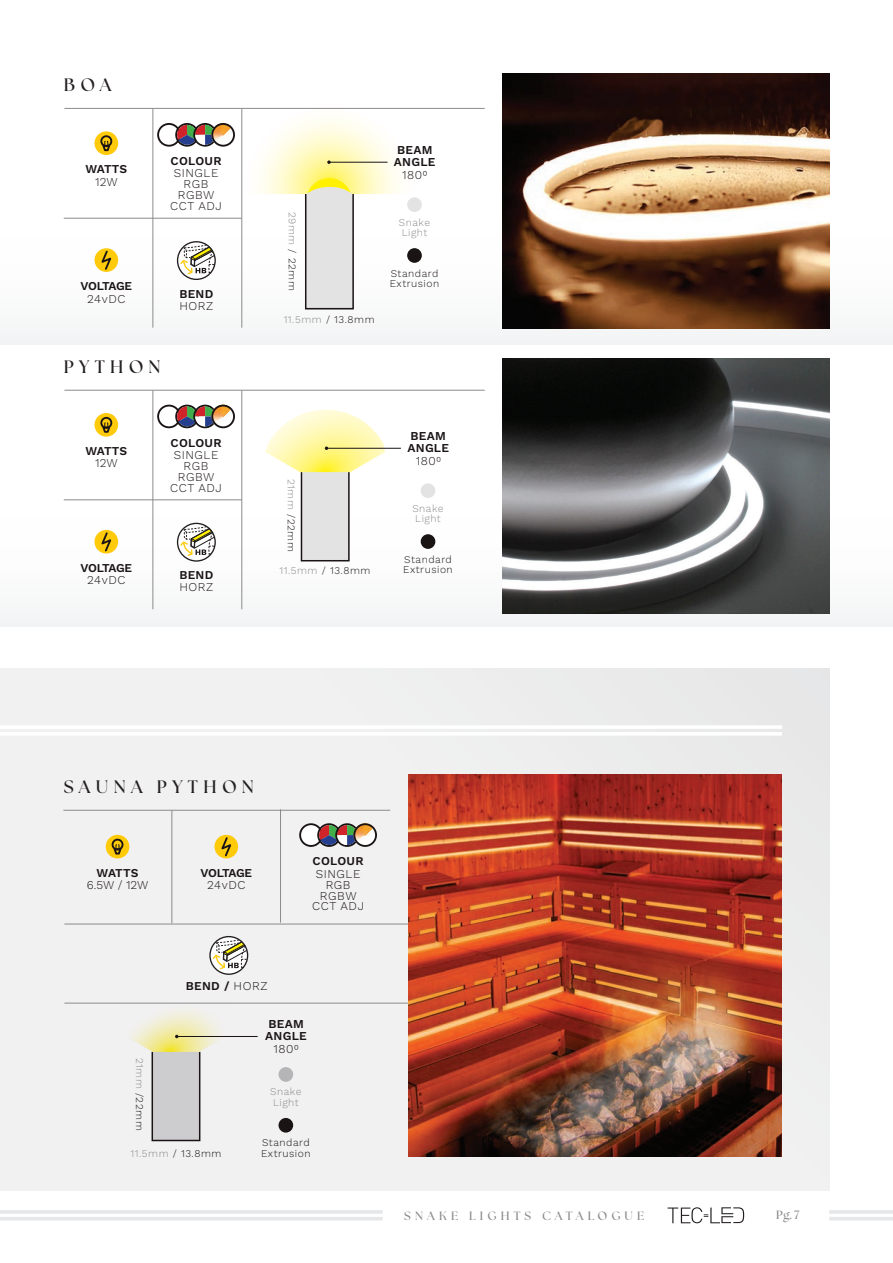
<style>
.page{position:relative;width:893px;height:1263px;background:#fff}
.page>*{position:absolute;margin:0;border:0;box-sizing:border-box;transform-origin:0 0}
.t1{font:700 18px "The Seasons";letter-spacing:.3em;color:#231f20}
.t2{font:600 12.15px/12px "Work Sans";letter-spacing:.02em;color:#1a1415}
.t3{font:300 12.15px "Work Sans";letter-spacing:.05em;color:#1a1415}
.t4{font:300 12px/10.9px "Work Sans";letter-spacing:.05em;color:#1a1415;text-align:center}
.t5{font:600 12px/12px "Work Sans";color:#1a1415}
.t6{font:700 12px "The Seasons";letter-spacing:.35em;color:#8b8b8c}
.t7{font:600 12px "Work Sans";letter-spacing:-.04em;color:#1a1415}
.t8{font:300 10.35px/10.4px "Work Sans";letter-spacing:.05em;color:#1a1415}
.t9{font:300 10.35px/10.4px "Work Sans";letter-spacing:.05em;color:#8b8b8c}
.s1{font-weight:300}
.s2{color:#8b8b8c}
</style>
<div class="page">
<div style="left:0;top:668px;width:829px;height:523px;background:#f1f1f1"></div>
<div style="left:0;top:229px;width:893px;height:116px;background:#fafbfb"></div>
<div style="left:0;top:511px;width:893px;height:116px;background:#fbfbfb"></div>
<hr style="left:172px;top:810px;width:1px;height:113px;background:#8b8b8c">
<hr style="left:280px;top:809px;width:1px;height:113px;background:#8b8b8c">
<hr style="left:64px;top:924px;width:373px;height:1px;background:#8b8b8c">
<hr style="left:64px;top:1003px;width:373px;height:1px;background:#8b8b8c">
<hr style="left:63px;top:810px;width:327px;height:1px;background:#8b8b8c">
<img style="left:408px;top:775px;width:374px;height:382px">
<div style="left:214px;top:835px;width:24px;height:23px;background:#feca0a;border-radius:50%"></div>
<svg style="left:219px;top:836px;width:15px;height:22px"></svg>
<div style="left:106px;top:835px;width:23px;height:23px;background:#feca0a;border-radius:50%"></div>
<div style="left:112px;top:839px;width:11px;height:11px;border:2px solid #1a1415;border-radius:50%"></div>
<svg style="left:112px;top:843px;width:11px;height:12px"></svg>
<hr style="left:64px;top:390px;width:421px;height:1px;background:#8b8b8c">
<img style="left:503px;top:358px;width:326px;height:255px">
<hr style="left:64px;top:108px;width:421px;height:1px;background:#8b8b8c">
<img style="left:503px;top:73px;width:326px;height:255px">
<hr style="left:153px;top:109px;width:1px;height:219px;background:#8b8b8c">
<hr style="left:153px;top:390px;width:1px;height:219px;background:#8b8b8c">
<hr style="left:242px;top:109px;width:1px;height:219px;background:#8b8b8c">
<hr style="left:242px;top:390px;width:1px;height:219px;background:#8b8b8c">
<hr style="left:64px;top:218px;width:178px;height:1px;background:#8b8b8c">
<hr style="left:64px;top:500px;width:178px;height:1px;background:#8b8b8c">
<div style="left:95px;top:248px;width:23px;height:24px;background:#feca0a;border-radius:50%"></div>
<svg style="left:99px;top:249px;width:15px;height:22px"></svg>
<div style="left:95px;top:530px;width:23px;height:23px;background:#feca0a;border-radius:50%"></div>
<svg style="left:99px;top:531px;width:15px;height:22px"></svg>
<div style="left:95px;top:131px;width:23px;height:24px;background:#feca0a;border-radius:50%"></div>
<div style="left:100px;top:135px;width:12px;height:12px;border:2px solid #1a1415;border-radius:50%"></div>
<svg style="left:101px;top:140px;width:11px;height:12px"></svg>
<div style="left:95px;top:413px;width:23px;height:24px;background:#feca0a;border-radius:50%"></div>
<div style="left:100px;top:417px;width:12px;height:12px;border:2px solid #1a1415;border-radius:50%"></div>
<svg style="left:101px;top:422px;width:11px;height:11px"></svg>
<div style="left:157px;top:123px;width:24px;height:24px;border:2px solid #1a1415;border-radius:50%"></div>
<div style="left:175px;top:123px;width:24px;height:24px;border:2px solid #1a1415;border-radius:50%"></div>
<div style="left:193px;top:123px;width:24px;height:24px;border:2px solid #1a1415;border-radius:50%"></div>
<svg style="left:177px;top:125px;width:37px;height:21px"></svg>
<img style="left:211px;top:123px;width:24px;height:24px;border-radius:12px">
<div style="left:211px;top:123px;width:24px;height:24px;border:2px solid #1a1415;border-radius:50%"></div>
<svg style="left:223px;top:128px;width:7px;height:8px"></svg>
<div style="left:157px;top:405px;width:24px;height:23px;border:2px solid #1a1415;border-radius:50%"></div>
<div style="left:175px;top:405px;width:24px;height:23px;border:2px solid #1a1415;border-radius:50%"></div>
<div style="left:193px;top:405px;width:24px;height:23px;border:2px solid #1a1415;border-radius:50%"></div>
<svg style="left:177px;top:406px;width:37px;height:22px"></svg>
<img style="left:211px;top:405px;width:24px;height:23px;border-radius:12px">
<div style="left:211px;top:405px;width:24px;height:23px;border:2px solid #1a1415;border-radius:50%"></div>
<svg style="left:223px;top:409px;width:7px;height:8px"></svg>
<div style="left:300px;top:824px;width:22px;height:22px;background:#fff;border-radius:50%"></div>
<div style="left:299px;top:823px;width:24px;height:24px;border:2px solid #1a1415;border-radius:50%"></div>
<div style="left:317px;top:823px;width:24px;height:24px;border:2px solid #1a1415;border-radius:50%"></div>
<div style="left:335px;top:823px;width:24px;height:24px;border:2px solid #1a1415;border-radius:50%"></div>
<svg style="left:319px;top:825px;width:37px;height:21px"></svg>
<img style="left:353px;top:823px;width:24px;height:24px;border-radius:12px">
<div style="left:353px;top:823px;width:24px;height:24px;border:2px solid #1a1415;border-radius:50%"></div>
<svg style="left:365px;top:828px;width:7px;height:8px"></svg>
<div style="left:177px;top:241px;width:39px;height:39px;border:1px solid #231f20;border-radius:50%"></div>
<svg style="left:179px;top:244px;width:36px;height:31px"></svg>
<div style="left:177px;top:523px;width:39px;height:39px;border:1px solid #231f20;border-radius:50%"></div>
<svg style="left:179px;top:526px;width:36px;height:31px"></svg>
<svg style="left:210px;top:936px;width:38px;height:38px"></svg>
<div style="left:209px;top:936px;width:39px;height:39px;border:1px solid #231f20;border-radius:50%"></div>
<svg style="left:212px;top:939px;width:36px;height:31px"></svg>
<hr style="left:326px;top:448px;width:75px;height:1px;background:#1a1415">
<svg style="left:265px;top:410px;width:120px;height:63px"></svg>
<hr style="left:177px;top:1036px;width:81px;height:1px;background:#1a1415">
<svg style="left:118px;top:1002px;width:116px;height:50px"></svg>
<div style="left:407px;top:197px;width:15px;height:15px;background:#e3e3e4;border-radius:50%"></div>
<div style="left:421px;top:483px;width:14px;height:15px;background:#e3e3e4;border-radius:50%"></div>
<div style="left:278px;top:1067px;width:15px;height:15px;background:#b5b5b8;border-radius:50%"></div>
<div style="left:407px;top:248px;width:15px;height:15px;background:#1a1415;border-radius:50%"></div>
<div style="left:421px;top:534px;width:14px;height:15px;background:#1a1415;border-radius:50%"></div>
<div style="left:278px;top:1118px;width:15px;height:14px;background:#1a1415;border-radius:50%"></div>
<div style="left:301px;top:471px;width:49px;height:90px;background:#e3e3e4;border:2px solid #1a1415"></div>
<div style="left:152px;top:1051px;width:48px;height:90px;background:#cdcdcf;border:2px solid #1a1415"></div>
<div style="left:305px;top:195px;width:49px;height:114px;background:#e3e3e4"></div>
<svg style="left:244px;top:108px;width:171px;height:93px"></svg>
<div style="left:305px;top:193px;width:49px;height:116px;border:2px solid #1a1415"></div>
<hr style="left:0;top:725px;width:782px;height:4px;background:#fff">
<hr style="left:0;top:732px;width:782px;height:4px;background:#fff">
<hr style="left:829px;top:1217px;width:64px;height:3px;background:#e6e7e9">
<hr style="left:829px;top:1210px;width:64px;height:4px;background:#e6e7e9">
<hr style="left:0;top:1217px;width:383px;height:3px;background:#e6e7e9">
<hr style="left:0;top:1210px;width:383px;height:4px;background:#e6e7e9">
<svg style="left:668px;top:1207px;width:76px;height:16px"></svg>
<p class="t1" style="left:64px;top:73px;width:49px">BOA</p>
<p class="t5" style="left:85px;top:164px;width:43px">WATTS</p>
<p class="t4" style="left:95px;top:177px;width:24px">12W</p>
<p class="t5" style="left:171px;top:155px;width:52px">COLOUR</p>
<p class="t4" style="left:174px;top:168px;width:46px">SINGLE<br>RGB<br>RGBW</p>
<p class="t4" style="left:170px;top:201px;width:53px">CCT ADJ</p>
<p class="t7" style="left:81px;top:279px;width:53px">VOLTAGE</p>
<p class="t4" style="left:87px;top:294px;width:40px">24vDC</p>
<p class="t1" style="left:64px;top:354px;width:98px">PYTHON</p>
<p class="t5" style="left:179px;top:288px;width:35px">BEND<br><span class="s1">HORZ</span></p>
<p class="t5" style="left:85px;top:445px;width:43px">WATTS</p>
<p class="t4" style="left:95px;top:458px;width:24px">12W</p>
<p class="t5" style="left:171px;top:437px;width:52px">COLOUR</p>
<p class="t4" style="left:174px;top:450px;width:46px">SINGLE<br>RGB<br>RGBW</p>
<p class="t4" style="left:170px;top:483px;width:53px">CCT ADJ</p>
<p class="t7" style="left:81px;top:561px;width:53px">VOLTAGE</p>
<p class="t4" style="left:87px;top:575px;width:40px">24vDC</p>
<p class="t5" style="left:179px;top:570px;width:35px">BEND<br><span class="s1">HORZ</span></p>
<p class="t8" style="left:297px;top:212px;width:81px;rotate:90deg"><span class="s2">29mm</span> / 22mm</p>
<p class="t8" style="left:284px;top:315px;width:92px"><span class="s2">11.5mm</span> / 13.8mm</p>
<p class="t2" style="left:394px;top:144px;width:43px">BEAM<br>ANGLE</p>
<p class="t3" style="left:402px;top:167px;width:27px">1800</p>
<p class="t9" style="left:399px;top:217px;width:33px">Snake<br>Light</p>
<p class="t8" style="left:390px;top:268px;width:51px">Standard<br>Extrusion</p>
<p class="t8" style="left:296px;top:479px;width:74px;rotate:90deg"><span class="s2">21mm</span> /22mm</p>
<p class="t8" style="left:279px;top:566px;width:92px"><span class="s2">11.5mm</span> / 13.8mm</p>
<p class="t2" style="left:407px;top:430px;width:43px">BEAM<br>ANGLE</p>
<p class="t3" style="left:416px;top:453px;width:27px">1800</p>
<p class="t9" style="left:412px;top:503px;width:33px">Snake<br>Light</p>
<p class="t8" style="left:403px;top:554px;width:51px">Standard<br>Extrusion</p>
<p class="t1" style="left:64px;top:774px;width:191px">SAUNA PYTHON</p>
<p class="t5" style="left:97px;top:867px;width:43px">WATTS</p>
<p class="t4" style="left:87px;top:880px;width:63px">6.5W / 12W</p>
<p class="t7" style="left:201px;top:866px;width:53px">VOLTAGE</p>
<p class="t4" style="left:207px;top:880px;width:40px">24vDC</p>
<p class="t5" style="left:186px;top:980px;width:83px">BEND / <span class="s1">HORZ</span></p>
<p class="t5" style="left:313px;top:856px;width:52px">COLOUR</p>
<p class="t4" style="left:316px;top:868px;width:46px">SINGLE<br>RGB<br>RGBW</p>
<p class="t4" style="left:312px;top:901px;width:53px">CCT ADJ</p>
<p class="t8" style="left:144px;top:1057px;width:74px;rotate:90deg"><span class="s2">21mm</span> /22mm</p>
<p class="t8" style="left:131px;top:1148px;width:92px"><span class="s2">11.5mm</span> / 13.8mm</p>
<p class="t2" style="left:265px;top:1018px;width:43px">BEAM<br>ANGLE</p>
<p class="t3" style="left:274px;top:1041px;width:27px">1800</p>
<p class="t9" style="left:270px;top:1087px;width:33px">Snake<br>Light</p>
<p class="t8" style="left:261px;top:1138px;width:51px">Standard<br>Extrusion</p>
<p class="t6" style="left:404px;top:1207px;width:241px">SNAKE LIGHTS CATALOGUE</p>
<p class="t6" style="left:776px;top:1207px;width:25px">Pg. 7</p>
</div>
